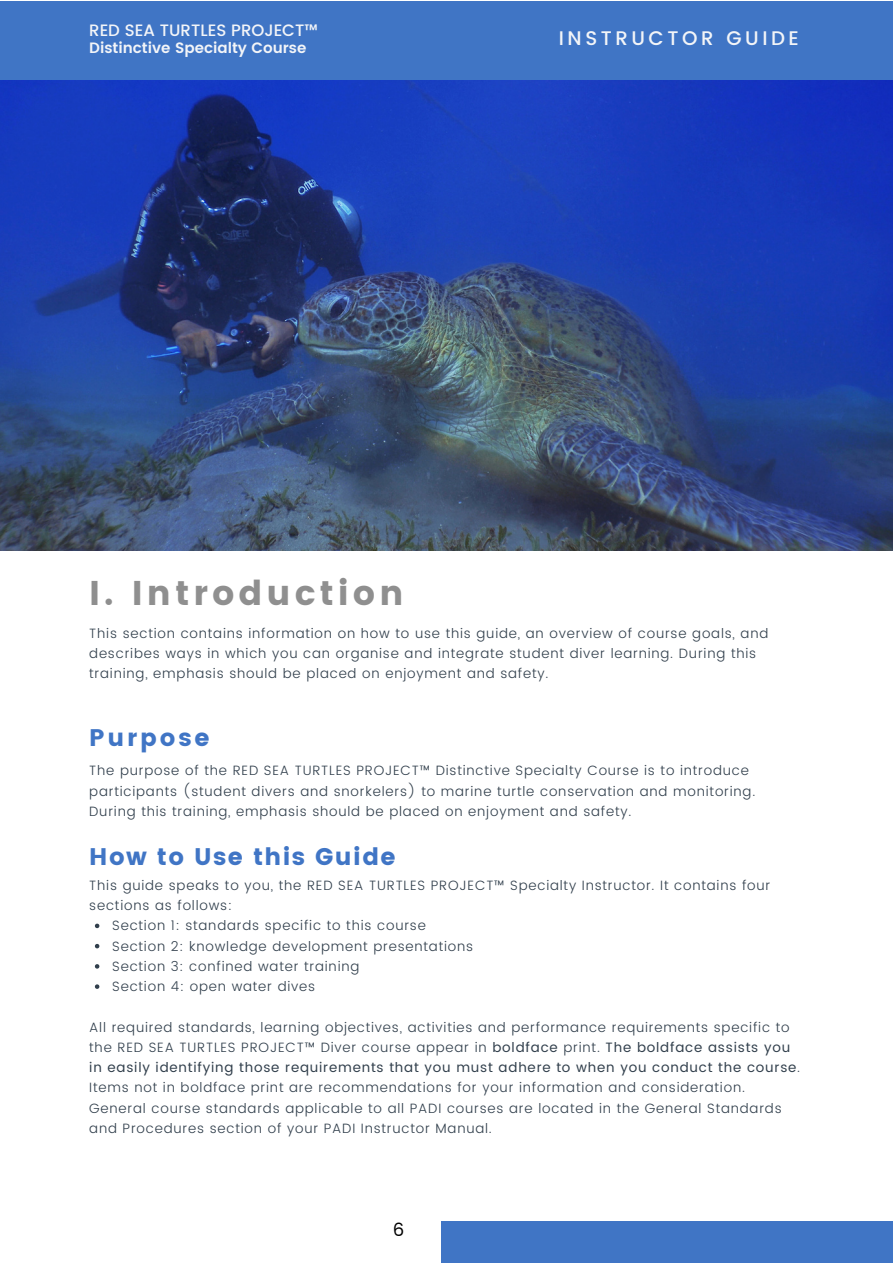
<style>
.page{position:relative;width:893px;height:1264px;background:#fff}
.page>*{position:absolute;margin:0;border:0;box-sizing:border-box;transform-origin:0 0}
.t1{font:34.35px "Poppins";letter-spacing:.12em;color:#8f8f8f}
.t2{font:24px "Poppins";letter-spacing:.06em;color:#4075c5}
.t3{font:24px "Poppins";letter-spacing:.12em;color:#4075c5}
.t4{font:500 19.65px "Poppins";letter-spacing:.18em;color:#f3f5f8}
.t5{font:18px "Poppins";color:#000}
.t6{font:500 16.5px "Poppins";color:#f3f5f8}
.t7{font:600 15px "Poppins";color:#f3f5f8}
.t8{font:300 13.5px/20.2px "Poppins";letter-spacing:.06em;color:#313f4c}
.s1{font-weight:400}
</style>
<div class="page">
<div style="left:440px;top:1220px;width:452px;height:42px;background:#4075c5"></div>
<svg style="left:95px;top:923px;width:4px;height:5px"></svg>
<svg style="left:95px;top:943px;width:4px;height:5px"></svg>
<svg style="left:95px;top:964px;width:4px;height:4px"></svg>
<svg style="left:95px;top:984px;width:4px;height:4px"></svg>
<img style="left:0;top:80px;width:892px;height:470px">
<div style="left:0;top:1px;width:892px;height:79px;background:#4075c5"></div>
<p class="t6" style="left:89px;top:21px;width:230px">RED SEA TURTLES PROJECT™</p>
<p class="t7" style="left:89px;top:39px;width:218px">Distinctive Specialty Course</p>
<p class="t4" style="left:559px;top:27px;width:241px">INSTRUCTOR GUIDE</p>
<p class="t1" style="left:89px;top:572px;width:316px">I. Introduction</p>
<p class="t8" style="left:89px;top:622px;width:680px">This section contains information on how to use this guide, an overview of course goals, and describes ways in which you can organise and integrate student diver learning. During this training, emphasis should be placed on enjoyment and safety.</p>
<p class="t3" style="left:89px;top:724px;width:122px">Purpose</p>
<p class="t8" style="left:89px;top:760px;width:667px">The purpose of the RED SEA TURTLES PROJECT™ Distinctive Specialty Course is to introduce participants (student divers and snorkelers) to marine turtle conservation and monitoring.<br>During this training, emphasis should be placed on enjoyment and safety.</p>
<p class="t2" style="left:89px;top:842px;width:308px">How to Use this Guide</p>
<p class="t8" style="left:89px;top:875px;width:682px">This guide speaks to you, the RED SEA TURTLES PROJECT™ Specialty Instructor. It contains four sections as follows:</p>
<p class="t8" style="left:112px;top:915px;width:315px">Section 1: standards specific to this course</p>
<p class="t8" style="left:112px;top:935px;width:362px">Section 2: knowledge development presentations</p>
<p class="t8" style="left:112px;top:956px;width:249px">Section 3: confined water training</p>
<p class="t8" style="left:112px;top:976px;width:204px">Section 4: open water dives</p>
<p class="t8" style="left:89px;top:1016px;width:712px">All required standards, learning objectives, activities and performance requirements specific to the RED SEA TURTLES PROJECT™ Diver course appear in <span class="s1">boldface</span> print. <span class="s1">The boldface assists you in easily identifying those requirements that you must adhere to when you conduct the course</span>.<br>Items not in boldface print are recommendations for your information and consideration.<br>General course standards applicable to all PADI courses are located in the General Standards and Procedures section of your PADI Instructor Manual.</p>
<p class="t5" style="left:393px;top:1218px;width:13px">6</p>
</div>
